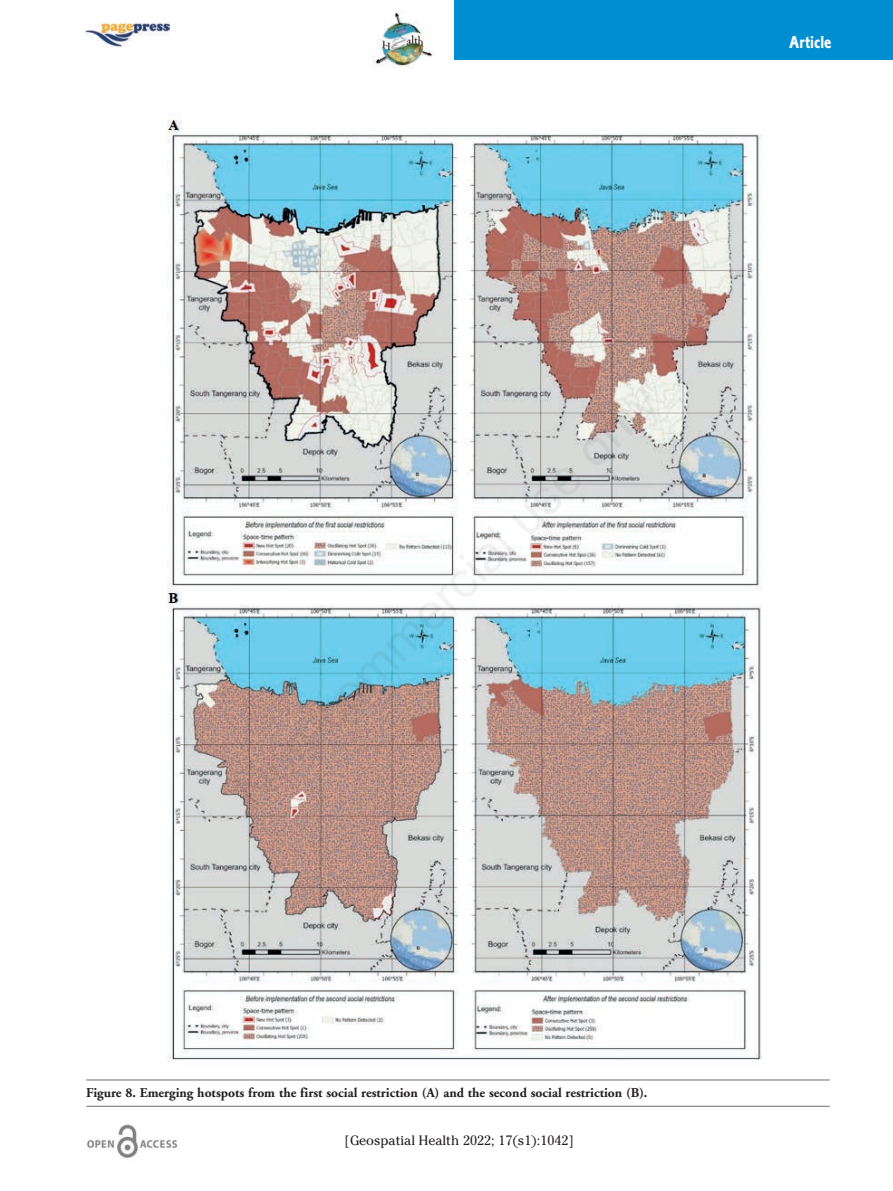
<style>
.page{position:relative;width:893px;height:1191px;background:#fff}
.page>*{position:absolute;margin:0;border:0;box-sizing:border-box;transform-origin:0 0}
.t1{font:18px "Corinthian Bold Condensed Plain";color:#fff}
.t2{font:700 13.5px "Adobe Garamond";color:#231f20}
.t3{font:13.5px "Cheltenham";color:#231f20}
</style>
<div class="page">
<div style="left:454px;top:0;width:439px;height:60px;background:#008ed2"></div>
<img style="left:373px;top:11px;width:60px;height:57px">
<img style="left:86px;top:1124px;width:92px;height:35px">
<img style="left:85px;top:22px;width:84px;height:25px">
<hr style="left:86px;top:1079px;width:744px;height:1px;background:#6c6d70">
<hr style="left:86px;top:1105px;width:744px;height:1px;background:#6c6d70">
<img style="left:167px;top:117px;width:595px;height:944px">
<h1 class="t1" style="left:789px;top:36px;width:44px">Article</h1>
<p class="t2" style="left:86px;top:1087px;width:563px">Figure 8. Emerging hotspots from the first social restriction (A) and the second social restriction (B).</p>
<p class="t3" style="left:345px;top:1132px;width:231px">[Geospatial Health 2022; 17(s1):1042]</p>
</div>
